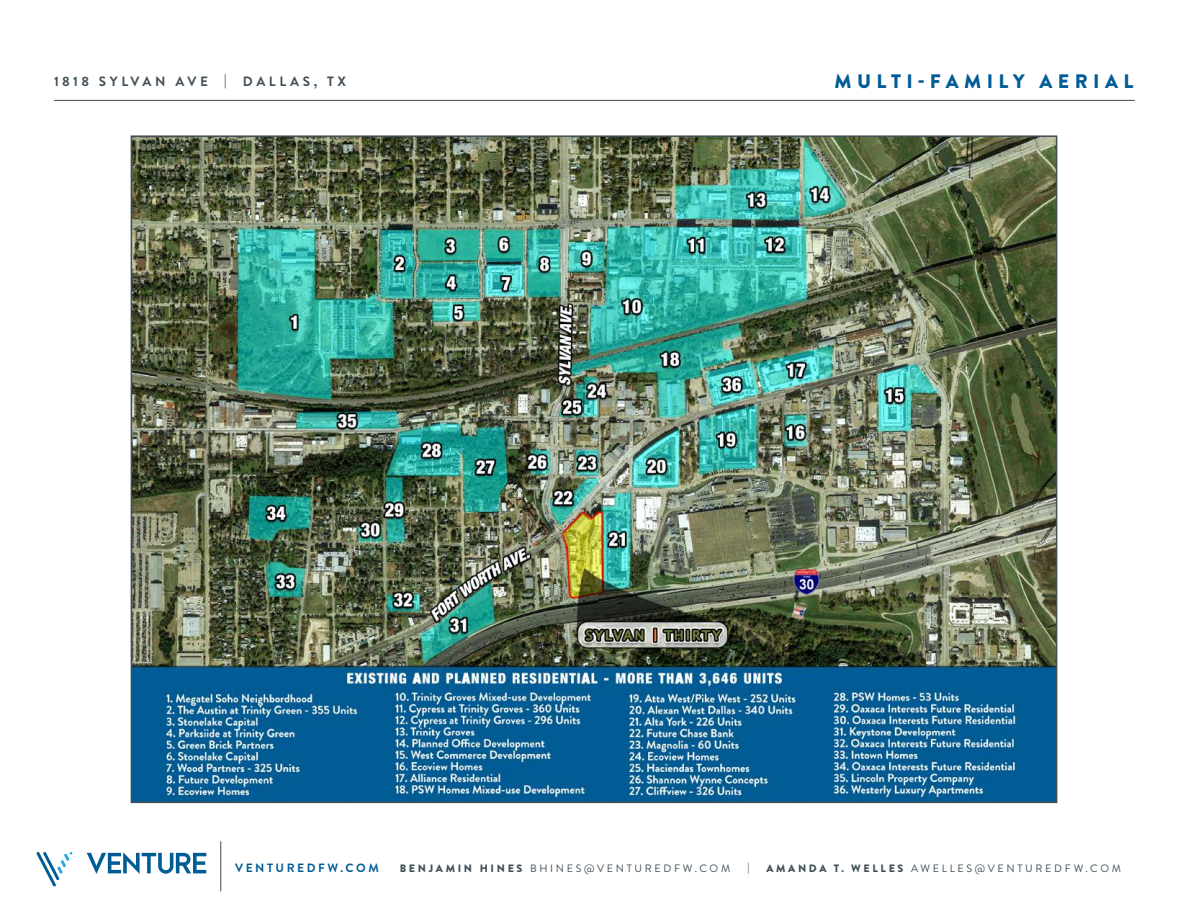
<style>
.page{position:relative;width:1188px;height:918px;background:#fff}
.page>*{position:absolute;margin:0;border:0;box-sizing:border-box;transform-origin:0 0}
.t1{font:900 19.5px "Brandon Grotesque";letter-spacing:.28em;color:#005c96}
.t2{font:700 13.5px "Brandon Grotesque";letter-spacing:.27em;color:#404e57}
.t3{font:700 12px "Brandon Grotesque";letter-spacing:.21em;color:#005c96}
.t4{font:10.65px "Brandon Grotesque";letter-spacing:.25em;color:#404e57}
.s1{font-weight:900}
</style>
<div class="page">
<svg style="left:37px;top:852px;width:36px;height:34px"></svg>
<svg style="left:87px;top:852px;width:119px;height:22px"></svg>
<hr style="left:220px;top:841px;width:1px;height:50px;background:#404e57">
<hr style="left:54px;top:100px;width:1081px;height:1px;background:#404e57">
<img style="left:134px;top:138px;width:920px;height:662px">
<p class="t2" style="left:54px;top:72px;width:294px">1818 SYLVAN AVE | DALLAS, TX</p>
<h1 class="t1" style="left:834px;top:67px;width:301px">MULTI-FAMILY AERIAL</h1>
<p class="t3" style="left:235px;top:860px;width:145px">VENTUREDFW.COM</p>
<p class="t4" style="left:400px;top:861px;width:332px"><span class="s1">BENJAMIN HINES</span> BHINES@VENTUREDFW.COM</p>
<p class="t4" style="left:747px;top:861px;width:4px">|</p>
<p class="t4" style="left:766px;top:861px;width:356px"><span class="s1">AMANDA T. WELLES</span> AWELLES@VENTUREDFW.COM</p>
</div>
